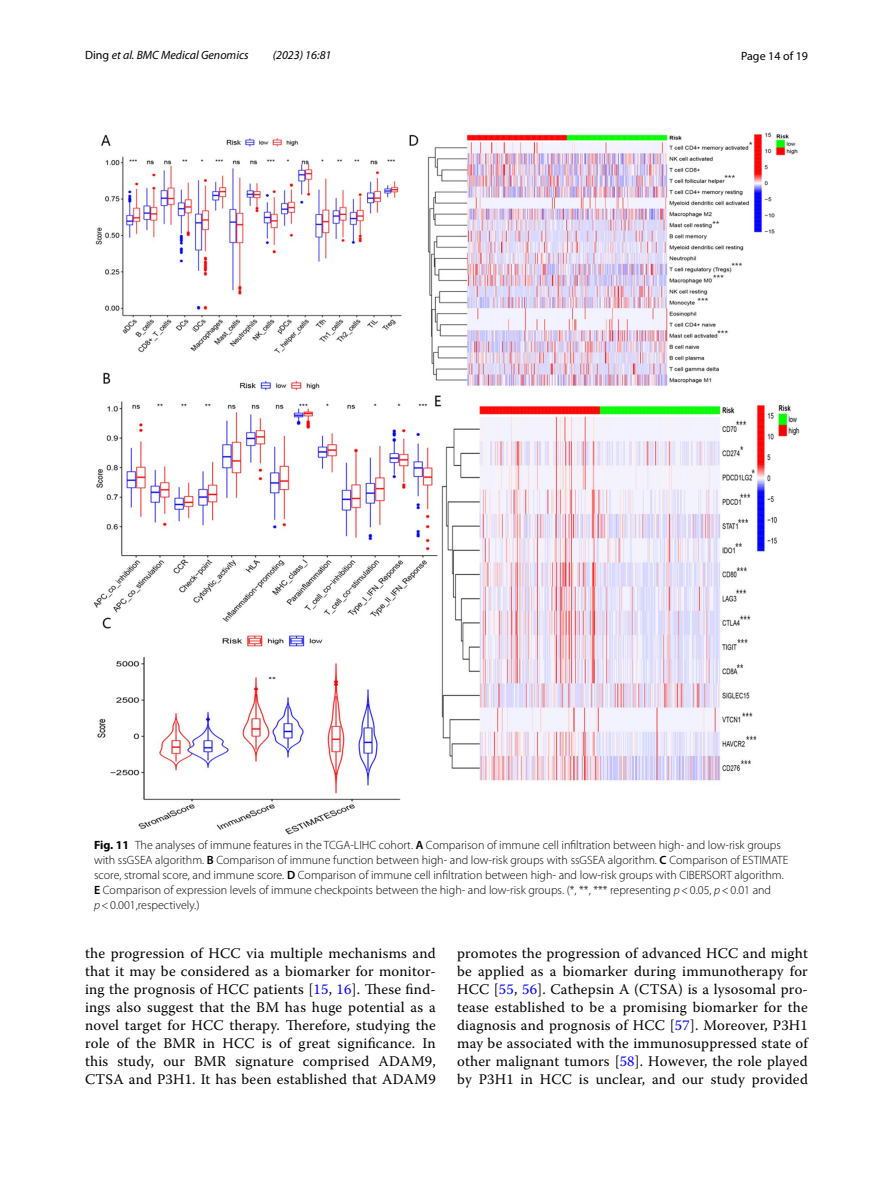
<style>
.page{position:relative;width:893px;height:1187px;background:#fff}
.page>*{position:absolute;margin:0;border:0;box-sizing:border-box;transform-origin:0 0}
.t1{font:14.7px/18px "Warnock Pro";letter-spacing:.015em;color:#000;text-align:justify}
.t2{font:300 12px/15px "Myriad Pro";color:#000}
.t3{font:italic 12px "Myriad Pro";color:#000}
.t4{font:12px "Myriad Pro";color:#000}
.s1{font-style:normal}
.s2{font-weight:700}
.s3{font-weight:600}
.s4{font-style:italic}
.s5{color:#00f}
</style>
<div class="page">
<img style="left:94px;top:133px;width:705px;height:701px">
<p class="t3" style="left:85px;top:48px;width:165px"><span class="s1">Ding</span> et al. BMC Medical Genomics</p>
<p class="t3" style="left:273px;top:48px;width:60px">(2023) 16:81</p>
<p class="t4" style="left:741px;top:48px;width:68px">Page 14 of 19</p>
<p class="t2" style="left:94px;top:837px;width:696px"><span class="s2">Fig. 11</span> The analyses of immune features in the TCGA-LIHC cohort. <span class="s3">A</span> Comparison of immune cell infiltration between high- and low-risk groups with ssGSEA algorithm. <span class="s3">B</span> Comparison of immune function between high- and low-risk groups with ssGSEA algorithm. <span class="s3">C</span> Comparison of ESTIMATE score, stromal score, and immune score. <span class="s3">D</span> Comparison of immune cell infiltration between high- and low-risk groups with CIBERSORT algorithm.<br><span class="s3">E</span> Comparison of expression levels of immune checkpoints between the high- and low-risk groups. (*, **, *** representing <span class="s4">p</span>&lt;0.05, <span class="s4">p</span>&lt;0.01 and <span class="s4">p</span>&lt;0.001,respectively.)</p>
<p class="t1" style="left:85px;top:944px;width:352px">the progression of HCC via multiple mechanisms and that it may be considered as a biomarker for monitor&shy;ing the prognosis of HCC patients [<span class="s5">15</span>, <span class="s5">16</span>]. These find&shy;ings also suggest that the BM has huge potential as a novel target for HCC therapy. Therefore, studying the role of the BMR in HCC is of great significance. In this study, our BMR signature comprised ADAM9, CTSA and P3H1. It has been established that ADAM9</p>
<p class="t1" style="left:457px;top:944px;width:352px">promotes the progression of advanced HCC and might be applied as a biomarker during immunotherapy for HCC [<span class="s5">55</span>, <span class="s5">56</span>]. Cathepsin A (CTSA) is a lysosomal pro&shy;tease established to be a promising biomarker for the diagnosis and prognosis of HCC [<span class="s5">57</span>]. Moreover, P3H1 may be associated with the immunosuppressed state of other malignant tumors [<span class="s5">58</span>]. However, the role played by P3H1 in HCC is unclear, and our study provided</p>
</div>
